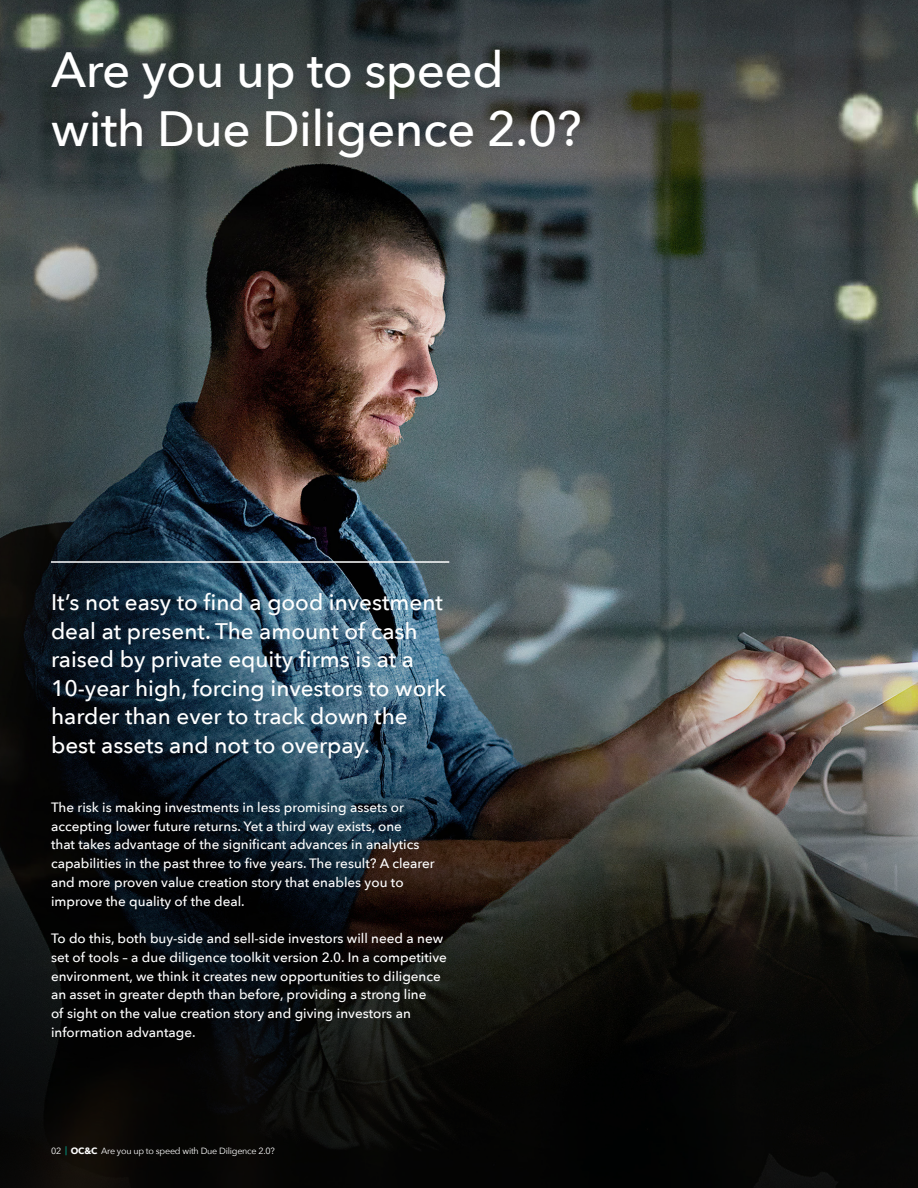
<style>
.page{position:relative;width:918px;height:1188px;background:#fff}
.page>*{position:absolute;margin:0;border:0;box-sizing:border-box;transform-origin:0 0}
.A_Head__small{font:500 49.5px/59.1px "Avenir Next";letter-spacing:-.01em;color:#fff}
.Body_copy{font:500 22.5px/28.5px "Avenir Next";color:#fff}
.Body_copy-2{font:500 13.5px/18.8px "Avenir Next";color:#fff}
.t1{font:9px "Avenir Next";letter-spacing:-.025em;color:#fff}
.s1{font-weight:700}
</style>
<div class="page">
<img style="left:0;top:0;width:918px;height:1188px">
<hr style="left:51px;top:561px;width:398px;height:2px;background:#fff">
<p class="A_Head__small" style="left:51px;top:38px;width:532px">Are you up to speed with Due Diligence 2.0?</p>
<p class="Body_copy" style="left:51px;top:587px;width:397px">It’s not easy to find a good investment deal at present. The amount of cash raised by private equity firms is at a 10-year high, forcing investors to work harder than ever to track down the best assets and not to overpay.</p>
<p class="Body_copy-2" style="left:51px;top:797px;width:385px">The risk is making investments in less promising assets or accepting lower future returns. Yet a third way exists, one<br>that takes advantage of the significant advances in analytics capabilities in the past three to five years. The result? A clearer and more proven value creation story that enables you to improve the quality of the deal.</p>
<p class="Body_copy-2" style="left:51px;top:928px;width:397px">To do this, both buy-side and sell-side investors will need a new set of tools – a due diligence toolkit version 2.0. In a competitive environment, we think it creates new opportunities to diligence an asset in greater depth than before, providing a strong line<br>of sight on the value creation story and giving investors an information advantage.</p>
<p class="t1" style="left:51px;top:1144px;width:225px">02 <sup>|</sup> <span class="s1">OC&amp;C</span> Are you up to speed with Due Diligence 2.0?</p>
</div>
